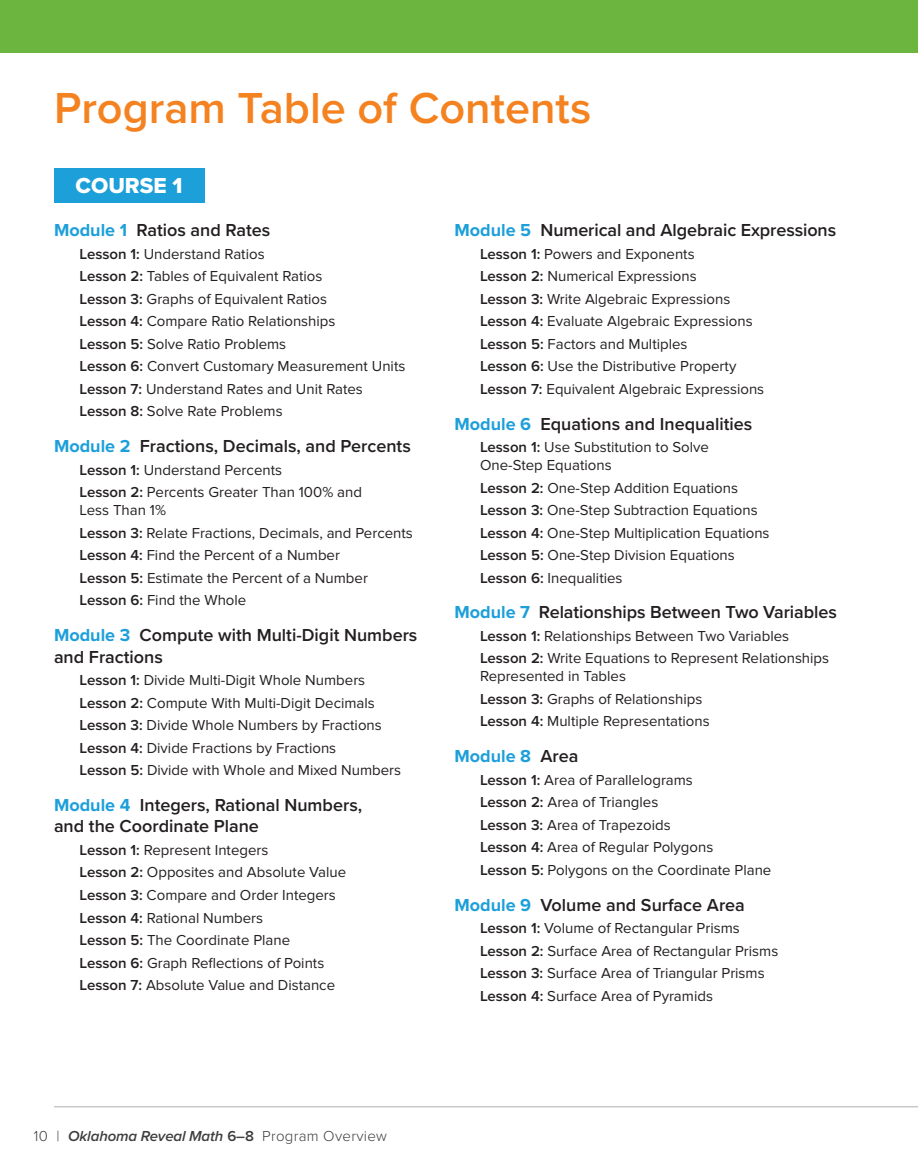
<style>
.page{position:relative;width:918px;height:1175px;background:#fff}
.page>*{position:absolute;margin:0;border:0;box-sizing:border-box;transform-origin:0 0}
.t1{font:600 45px "Proxima Nova";color:#f58220}
.t2{font:22.5px "Proxima Nova Extrabld";color:#fff}
.t3{font:600 18px/21.6px "Proxima Nova";color:#231f20}
.t4{font:700 18px "Proxima Nova";color:#1d9fda}
.t5{font:15px/22.5px "Proxima Nova";color:#231f20}
.t6{font:300 15px "Proxima Nova";letter-spacing:.02em;color:#3e3e3f}
.s1{font-weight:700;color:#1d9fda}
.s2{font-weight:600}
.s3{font-weight:600;color:#231f20}
.s4{font-weight:600;font-style:italic}
</style>
<div class="page">
<hr style="left:54px;top:1106px;width:864px;height:1px;background:#c7c8ca">
<div style="left:0;top:0;width:918px;height:53px;background:#6cb640"></div>
<div style="left:54px;top:168px;width:150px;height:34px;background:#1d9fda"></div>
<h1 class="t1" style="left:54px;top:75px;width:539px">Program Table of Contents</h1>
<h2 class="t2" style="left:76px;top:168px;width:109px">COURSE 1</h2>
<p class="t3" style="left:54px;top:219px;width:218px"><span class="s1">Module 1</span> Ratios and Rates</p>
<p class="t5" style="left:80px;top:243px;width:327px"><span class="s2">Lesson 1:</span> Understand Ratios<br><span class="s2">Lesson 2:</span> Tables of Equivalent Ratios<br><span class="s2">Lesson 3:</span> Graphs of Equivalent Ratios<br><span class="s2">Lesson 4:</span> Compare Ratio Relationships<br><span class="s2">Lesson 5:</span> Solve Ratio Problems<br><span class="s2">Lesson 6:</span> Convert Customary Measurement Units <span class="s2">Lesson 7:</span> Understand Rates and Unit Rates <span class="s2">Lesson 8:</span> Solve Rate Problems</p>
<p class="t3" style="left:54px;top:435px;width:358px"><span class="s1">Module 2</span> Fractions, Decimals, and Percents</p>
<p class="t5" style="left:80px;top:458px;width:284px"><span class="s2">Lesson 1:</span> Understand Percents<br><span class="s2">Lesson 2:</span> Percents Greater Than 100% and</p>
<p class="t5" style="left:80px;top:499px;width:335px">Less Than 1%<br><span class="s2">Lesson 3:</span> Relate Fractions, Decimals, and Percents <span class="s2">Lesson 4:</span> Find the Percent of a Number<br><span class="s2">Lesson 5:</span> Estimate the Percent of a Number <span class="s2">Lesson 6:</span> Find the Whole</p>
<p class="t3" style="left:54px;top:623px;width:365px"><span class="s1">Module 3</span> Compute with Multi-Digit Numbers and Fractions</p>
<p class="t5" style="left:80px;top:669px;width:323px"><span class="s2">Lesson 1:</span> Divide Multi-Digit Whole Numbers <span class="s2">Lesson 2:</span> Compute With Multi-Digit Decimals <span class="s2">Lesson 3:</span> Divide Whole Numbers by Fractions <span class="s2">Lesson 4:</span> Divide Fractions by Fractions<br><span class="s2">Lesson 5:</span> Divide with Whole and Mixed Numbers</p>
<p class="t3" style="left:54px;top:793px;width:310px"><span class="s1">Module 4</span> Integers, Rational Numbers, and the Coordinate Plane</p>
<p class="t5" style="left:80px;top:839px;width:268px"><span class="s2">Lesson 1:</span> Represent Integers<br><span class="s2">Lesson 2:</span> Opposites and Absolute Value <span class="s2">Lesson 3:</span> Compare and Order Integers <span class="s2">Lesson 4:</span> Rational Numbers<br><span class="s2">Lesson 5:</span> The Coordinate Plane<br><span class="s2">Lesson 6:</span> Graph Reflections of Points <span class="s2">Lesson 7:</span> Absolute Value and Distance</p>
<p class="t3" style="left:454px;top:219px;width:383px"><span class="s1">Module 5</span> Numerical and Algebraic Expressions</p>
<p class="t5" style="left:480px;top:243px;width:286px"><span class="s2">Lesson 1:</span> Powers and Exponents<br><span class="s2">Lesson 2:</span> Numerical Expressions<br><span class="s2">Lesson 3:</span> Write Algebraic Expressions <span class="s2">Lesson 4:</span> Evaluate Algebraic Expressions <span class="s2">Lesson 5:</span> Factors and Multiples<br><span class="s2">Lesson 6:</span> Use the Distributive Property <span class="s2">Lesson 7:</span> Equivalent Algebraic Expressions</p>
<p class="t3" style="left:454px;top:412px;width:299px"><span class="s1">Module 6</span> Equations and Inequalities</p>
<p class="t5" style="left:480px;top:438px;width:231px;line-height:18px"><span class="s2">Lesson 1:</span> Use Substitution to Solve<br>One-Step Equations</p>
<p class="t5" style="left:480px;top:476px;width:291px"><span class="s2">Lesson 2:</span> One-Step Addition Equations <span class="s2">Lesson 3:</span> One-Step Subtraction Equations <span class="s2">Lesson 4:</span> One-Step Multiplication Equations <span class="s2">Lesson 5:</span> One-Step Division Equations <span class="s2">Lesson 6:</span> Inequalities</p>
<p class="t3" style="left:454px;top:601px;width:384px"><span class="s1">Module 7</span> Relationships Between Two Variables</p>
<p class="t5" style="left:480px;top:625px;width:351px"><span class="s2">Lesson 1:</span> Relationships Between Two Variables<br><span class="s2">Lesson 2:</span> Write Equations to Represent Relationships</p>
<p class="t5" style="left:480px;top:665px;width:231px">Represented in Tables<br><span class="s2">Lesson 3:</span> Graphs of Relationships<br><span class="s2">Lesson 4:</span> Multiple Representations</p>
<p class="t4" style="left:454px;top:742px;width:126px">Module 8 <span class="s3">Area</span></p>
<p class="t5" style="left:480px;top:768px;width:293px"><span class="s2">Lesson 1:</span> Area of Parallelograms<br><span class="s2">Lesson 2:</span> Area of Triangles<br><span class="s2">Lesson 3:</span> Area of Trapezoids<br><span class="s2">Lesson 4:</span> Area of Regular Polygons<br><span class="s2">Lesson 5:</span> Polygons on the Coordinate Plane</p>
<p class="t3" style="left:454px;top:893px;width:292px"><span class="s1">Module 9</span> Volume and Surface Area</p>
<p class="t5" style="left:480px;top:917px;width:300px"><span class="s2">Lesson 1:</span> Volume of Rectangular Prisms <span class="s2">Lesson 2:</span> Surface Area of Rectangular Prisms <span class="s2">Lesson 3:</span> Surface Area of Triangular Prisms <span class="s2">Lesson 4:</span> Surface Area of Pyramids</p>
<p class="t6" style="left:34px;top:1125px;width:355px">10 | <span class="s4">Oklahoma Reveal Math</span> <span class="s2">6–8</span> Program Overview</p>
</div>
